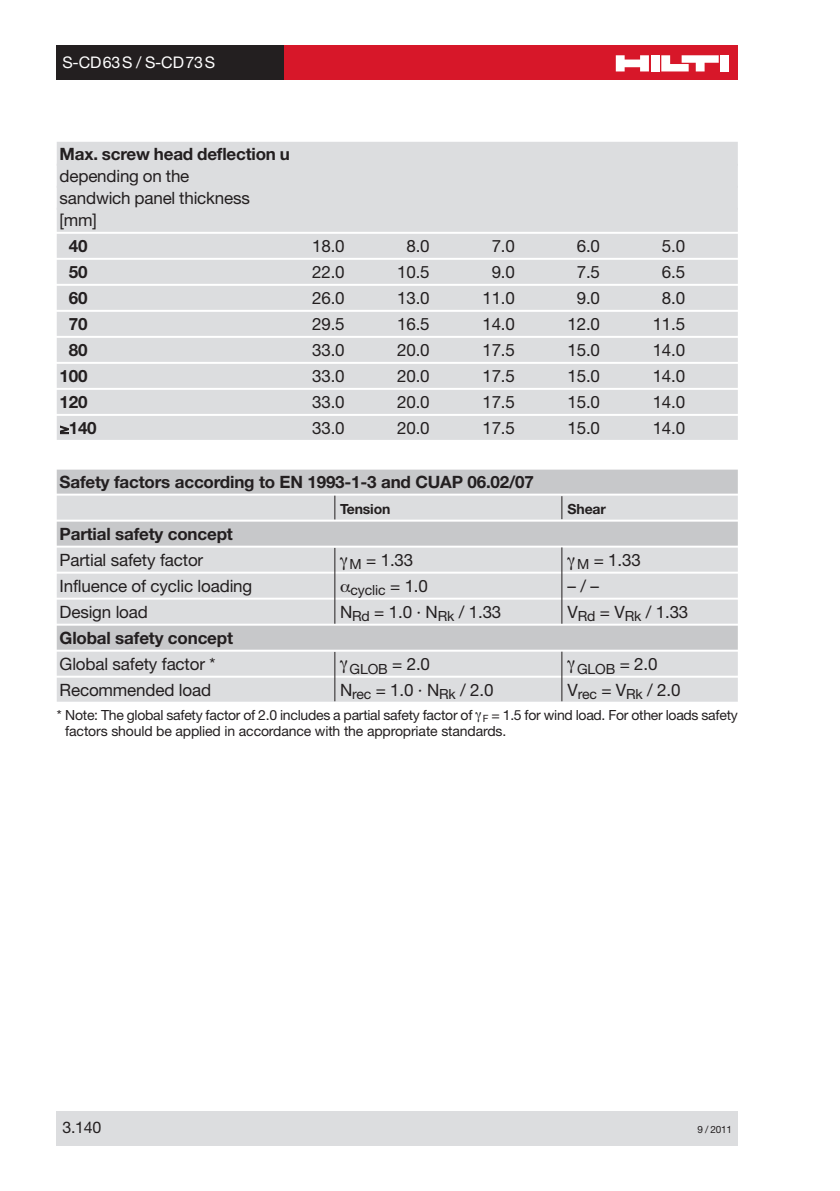
<style>
.page{position:relative;width:840px;height:1191px;background:#fff}
.page>*{position:absolute;margin:0;border:0;box-sizing:border-box;transform-origin:0 0}
.t1{font:17px/22px "Helvetica Neue";letter-spacing:-.01em;color:#231f20}
.t2{font:700 17px "Helvetica Neue";letter-spacing:-.01em;color:#231f20}
.t3{font:16px "Helvetica Neue";letter-spacing:.045em;color:#fff}
.t4{font:16px "Helvetica Neue";color:#231f20}
.t5{font:14px/16px "Helvetica Neue";letter-spacing:-.02em;color:#231f20}
.t6{font:700 14px "Helvetica Neue";letter-spacing:-.01em;color:#231f20}
.t7{font:10px "Helvetica Neue";color:#231f20}
</style>
<div class="page">
<div style="left:283px;top:45px;width:454px;height:34px;background:#d71729"></div>
<div style="left:650px;top:55px;width:9px;height:16px;background:#fff"></div>
<div style="left:720px;top:55px;width:9px;height:16px;background:#fff"></div>
<svg style="left:615px;top:55px;width:33px;height:16px"></svg>
<svg style="left:661px;top:55px;width:57px;height:16px"></svg>
<div style="left:57px;top:45px;width:226px;height:34px;background:#231f20"></div>
<div style="left:57px;top:1111px;width:680px;height:34px;background:#dcdddf"></div>
<div style="left:57px;top:142px;width:680px;height:24px;background:#dcdddf"></div>
<div style="left:57px;top:164px;width:680px;height:24px;background:#dcdddf"></div>
<div style="left:57px;top:186px;width:680px;height:24px;background:#dcdddf"></div>
<div style="left:57px;top:208px;width:680px;height:24px;background:#dcdddf"></div>
<div style="left:57px;top:234px;width:680px;height:24px;background:#dcdddf"></div>
<div style="left:57px;top:260px;width:680px;height:24px;background:#dcdddf"></div>
<div style="left:57px;top:286px;width:680px;height:24px;background:#dcdddf"></div>
<div style="left:57px;top:312px;width:680px;height:24px;background:#dcdddf"></div>
<div style="left:57px;top:338px;width:680px;height:24px;background:#dcdddf"></div>
<div style="left:57px;top:364px;width:680px;height:24px;background:#dcdddf"></div>
<div style="left:57px;top:390px;width:680px;height:24px;background:#dcdddf"></div>
<div style="left:57px;top:416px;width:680px;height:24px;background:#dcdddf"></div>
<div style="left:57px;top:469px;width:680px;height:24px;background:#c7c8ca"></div>
<div style="left:57px;top:495px;width:680px;height:24px;background:#dcdddf"></div>
<div style="left:57px;top:521px;width:680px;height:24px;background:#c7c8ca"></div>
<div style="left:57px;top:547px;width:680px;height:24px;background:#dcdddf"></div>
<div style="left:57px;top:573px;width:680px;height:24px;background:#dcdddf"></div>
<div style="left:57px;top:599px;width:680px;height:24px;background:#dcdddf"></div>
<div style="left:57px;top:625px;width:680px;height:24px;background:#c7c8ca"></div>
<div style="left:57px;top:651px;width:680px;height:24px;background:#dcdddf"></div>
<div style="left:57px;top:677px;width:680px;height:24px;background:#dcdddf"></div>
<hr style="left:334px;top:652px;width:1px;height:49px;background:#231f20">
<hr style="left:561px;top:651px;width:1px;height:50px;background:#231f20">
<hr style="left:334px;top:548px;width:1px;height:75px;background:#231f20">
<hr style="left:561px;top:547px;width:1px;height:76px;background:#231f20">
<svg style="left:561px;top:496px;width:1px;height:23px"></svg>
<svg style="left:334px;top:495px;width:1px;height:24px"></svg>
<p class="t3" style="left:62px;top:57px;width:154px">S-CD63S / S-CD73S</p>
<p class="t2" style="left:60px;top:148px;width:232px">Max. screw head deflection u</p>
<p class="t1" style="left:60px;top:167px;width:192px">depending on the sandwich panel thickness [mm]</p>
<p class="t2" style="left:69px;top:240px;width:20px">40</p>
<p class="t1" style="left:312px;top:237px;width:34px">18.0</p>
<p class="t1" style="left:406px;top:237px;width:25px">8.0</p>
<p class="t1" style="left:491px;top:237px;width:25px">7.0</p>
<p class="t1" style="left:576px;top:237px;width:25px">6.0</p>
<p class="t1" style="left:661px;top:237px;width:25px">5.0</p>
<p class="t2" style="left:69px;top:266px;width:20px">50</p>
<p class="t1" style="left:312px;top:263px;width:34px">22.0</p>
<p class="t1" style="left:397px;top:263px;width:34px">10.5</p>
<p class="t1" style="left:491px;top:263px;width:25px">9.0</p>
<p class="t1" style="left:576px;top:263px;width:25px">7.5</p>
<p class="t1" style="left:661px;top:263px;width:25px">6.5</p>
<p class="t2" style="left:69px;top:292px;width:20px">60</p>
<p class="t1" style="left:312px;top:289px;width:34px">26.0</p>
<p class="t1" style="left:397px;top:289px;width:34px">13.0</p>
<p class="t1" style="left:482px;top:289px;width:34px">11.0</p>
<p class="t1" style="left:576px;top:289px;width:25px">9.0</p>
<p class="t1" style="left:661px;top:289px;width:25px">8.0</p>
<p class="t2" style="left:69px;top:318px;width:20px">70</p>
<p class="t1" style="left:312px;top:315px;width:34px">29.5</p>
<p class="t1" style="left:397px;top:315px;width:34px">16.5</p>
<p class="t1" style="left:482px;top:315px;width:34px">14.0</p>
<p class="t1" style="left:567px;top:315px;width:34px">12.0</p>
<p class="t1" style="left:652px;top:315px;width:34px">11.5</p>
<p class="t2" style="left:69px;top:344px;width:20px">80</p>
<p class="t1" style="left:312px;top:341px;width:34px">33.0</p>
<p class="t1" style="left:397px;top:341px;width:34px">20.0</p>
<p class="t1" style="left:482px;top:341px;width:34px">17.5</p>
<p class="t1" style="left:567px;top:341px;width:34px">15.0</p>
<p class="t1" style="left:652px;top:341px;width:34px">14.0</p>
<p class="t2" style="left:60px;top:370px;width:29px">100</p>
<p class="t1" style="left:312px;top:367px;width:34px">33.0</p>
<p class="t1" style="left:397px;top:367px;width:34px">20.0</p>
<p class="t1" style="left:482px;top:367px;width:34px">17.5</p>
<p class="t1" style="left:567px;top:367px;width:34px">15.0</p>
<p class="t1" style="left:652px;top:367px;width:34px">14.0</p>
<p class="t2" style="left:60px;top:396px;width:29px">120</p>
<p class="t1" style="left:312px;top:393px;width:34px">33.0</p>
<p class="t1" style="left:397px;top:393px;width:34px">20.0</p>
<p class="t1" style="left:482px;top:393px;width:34px">17.5</p>
<p class="t1" style="left:567px;top:393px;width:34px">15.0</p>
<p class="t1" style="left:652px;top:393px;width:34px">14.0</p>
<p class="t2" style="left:60px;top:422px;width:38px">≥140</p>
<p class="t1" style="left:312px;top:419px;width:34px">33.0</p>
<p class="t1" style="left:397px;top:419px;width:34px">20.0</p>
<p class="t1" style="left:482px;top:419px;width:34px">17.5</p>
<p class="t1" style="left:567px;top:419px;width:34px">15.0</p>
<p class="t1" style="left:652px;top:419px;width:34px">14.0</p>
<p class="t2" style="left:60px;top:476px;width:475px">Safety factors according to EN 1993-1-3 and CUAP 06.02/07</p>
<p class="t6" style="left:340px;top:504px;width:52px">Tension</p>
<p class="t6" style="left:567px;top:504px;width:40px">Shear</p>
<p class="t2" style="left:60px;top:528px;width:175px">Partial safety concept</p>
<p class="t1" style="left:60px;top:550px;width:145px">Partial safety factor</p>
<p class="t1" style="left:349px;top:550px;width:65px"><sub>M</sub> = 1.33</p>
<p class="t1" style="left:576px;top:550px;width:65px"><sub>M</sub> = 1.33</p>
<p class="t1" style="left:60px;top:576px;width:194px">Influence of cyclic loading</p>
<p class="t5" style="left:350px;top:583px;width:79px">cyclic <sup>=</sup> <sup>1.0</sup></p>
<p class="t1" style="left:567px;top:576px;width:33px">– / –</p>
<p class="t1" style="left:60px;top:602px;width:90px">Design load</p>
<p class="t1" style="left:340px;top:602px;width:163px">N<sub>Rd</sub> = 1.0 · N<sub>Rk</sub> / 1.33</p>
<p class="t1" style="left:567px;top:602px;width:122px">V<sub>Rd</sub> = V<sub>Rk</sub> / 1.33</p>
<p class="t2" style="left:60px;top:632px;width:175px">Global safety concept</p>
<p class="t1" style="left:60px;top:654px;width:157px">Global safety factor *</p>
<p class="t5" style="left:349px;top:662px;width:82px">GLOB <sup>=</sup> <sup>2.0</sup></p>
<p class="t5" style="left:576px;top:662px;width:82px">GLOB <sup>=</sup> <sup>2.0</sup></p>
<p class="t1" style="left:60px;top:680px;width:153px">Recommended load</p>
<p class="t1" style="left:340px;top:680px;width:155px">N<sub>rec</sub> = 1.0 · N<sub>Rk</sub> / 2.0</p>
<p class="t1" style="left:567px;top:680px;width:114px">V<sub>rec</sub> = V<sub>Rk</sub> / 2.0</p>
<p class="t5" style="left:65px;top:708px;width:673px;text-indent:-9px">* Note: The global safety factor of 2.0 includes a partial safety factor of <sub>F</sub> = 1.5 for wind load. For other loads safety factors should be applied in accordance with the appropriate standards.</p>
<p class="t4" style="left:62px;top:1121px;width:40px">3.140</p>
<p class="t7" style="left:697px;top:1125px;width:36px">9 / 2011</p>
</div>
